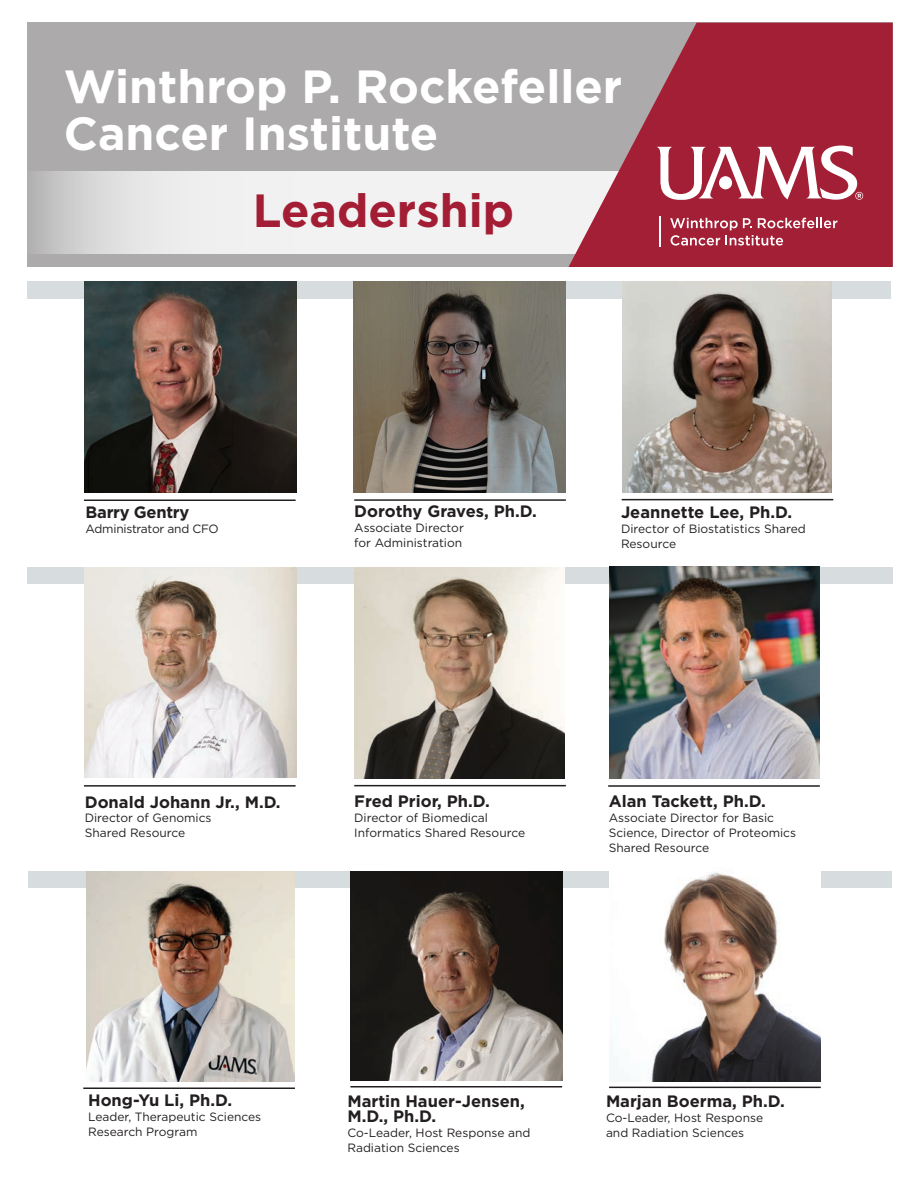
<style>
.page{position:relative;width:918px;height:1188px;background:#fff}
.page>*{position:absolute;margin:0;border:0;box-sizing:border-box;transform-origin:0 0}
.t1{font:700 46.5px/46.8px "Gotham";color:#fff}
.t2{font:700 46.5px "Gotham";color:#a31e35}
.t3{font:700 16.5px/15px "Gotham";color:#231f20}
.t4{font:700 16.5px "Gotham";letter-spacing:-.02em;color:#231f20}
.t5{font:12px/15px "Gotham";color:#231f20}
.t6{font:12px "Gotham";letter-spacing:-.02em;color:#231f20}
</style>
<div class="page">
<div style="left:28px;top:867px;width:864px;height:20px;background:#d7dcdf"></div>
<div style="left:27px;top:563px;width:865px;height:21px;background:#d7dcdf"></div>
<div style="left:27px;top:23px;width:866px;height:245px;background:#acaaab"></div>
<svg style="left:34px;top:172px;width:534px;height:82px;background:#eaeaea"></svg>
<svg style="left:568px;top:23px;width:325px;height:244px;fill:#a31f36"></svg>
<svg style="left:670px;top:218px;width:167px;height:28px;background:#b64f61"></svg>
<hr style="left:660px;top:216px;width:1px;height:31px;background:#fff">
<svg style="left:657px;top:146px;width:206px;height:54px;background:#c4707f"></svg>
<img style="left:354px;top:567px;width:211px;height:211px">
<img style="left:87px;top:871px;width:207px;height:210px">
<img style="left:85px;top:567px;width:212px;height:211px">
<img style="left:351px;top:871px;width:211px;height:209px">
<div style="left:14px;top:552px;width:885px;height:15px;background:#fff"></div>
<div style="left:27px;top:860px;width:868px;height:11px;background:#fff"></div>
<div style="left:27px;top:279px;width:864px;height:20px;background:#d7dcdf"></div>
<img style="left:85px;top:281px;width:211px;height:211px">
<hr style="left:84px;top:500px;width:212px;height:1px;background:#231f20">
<img style="left:354px;top:281px;width:212px;height:212px">
<hr style="left:354px;top:499px;width:212px;height:2px;background:#231f20">
<img style="left:622px;top:281px;width:210px;height:212px">
<hr style="left:622px;top:499px;width:211px;height:1px;background:#231f20">
<img style="left:609px;top:567px;width:211px;height:211px">
<hr style="left:84px;top:785px;width:212px;height:2px;background:#231f20">
<hr style="left:354px;top:785px;width:212px;height:1px;background:#231f20">
<hr style="left:608px;top:785px;width:212px;height:2px;background:#231f20">
<hr style="left:83px;top:1088px;width:212px;height:1px;background:#231f20">
<hr style="left:350px;top:1086px;width:212px;height:2px;background:#231f20">
<div style="left:27px;top:267px;width:868px;height:14px;background:#fff"></div>
<img style="left:609px;top:871px;width:212px;height:210px">
<hr style="left:609px;top:1087px;width:212px;height:1px;background:#231f20">
<h1 class="t1" style="left:64px;top:63px;width:560px">Winthrop P. Rockefeller<br>Cancer Institute</h1>
<h1 class="t2" style="left:253px;top:180px;width:263px">Leadership</h1>
<h2 class="t4" style="left:86px;top:502px;width:105px">Barry Gentry</h2>
<p class="t6" style="left:86px;top:521px;width:135px">Administrator and CFO</p>
<h2 class="t3" style="left:354px;top:504px;width:184px">Dorothy Graves, Ph.D.</h2>
<p class="t5" style="left:354px;top:520px;width:111px">Associate Director for Administration</p>
<h2 class="t3" style="left:621px;top:504px;width:173px">Jeannette Lee, Ph.D.</h2>
<p class="t5" style="left:621px;top:521px;width:186px">Director of Biostatistics Shared<br>Resource</p>
<h2 class="t3" style="left:85px;top:794px;width:197px">Donald Johann Jr., M.D.</h2>
<p class="t5" style="left:85px;top:811px;width:128px;line-height:14.4px">Director of Genomics<br>Shared Resource</p>
<h2 class="t3" style="left:354px;top:793px;width:137px">Fred Prior, Ph.D.</h2>
<p class="t5" style="left:354px;top:810px;width:172px">Director of Biomedical<br>Informatics Shared Resource</p>
<h2 class="t3" style="left:609px;top:793px;width:158px">Alan Tackett, Ph.D.</h2>
<p class="t5" style="left:609px;top:810px;width:189px">Associate Director for Basic<br>Science, Director of Proteomics<br>Shared Resource</p>
<h2 class="t3" style="left:88px;top:1093px;width:145px">Hong-Yu Li, Ph.D.</h2>
<p class="t5" style="left:88px;top:1109px;width:175px">Leader, Therapeutic Sciences<br>Research Program</p>
<h2 class="t3" style="left:347px;top:1093px;width:179px">Martin Hauer-Jensen,<br>M.D., Ph.D.</h2>
<p class="t5" style="left:347px;top:1125px;width:185px">Co-Leader, Host Response and<br>Radiation Sciences</p>
<h2 class="t3" style="left:606px;top:1094px;width:180px">Marjan Boerma, Ph.D.</h2>
<p class="t5" style="left:606px;top:1110px;width:159px">Co-Leader, Host Response and Radiation Sciences</p>
</div>
